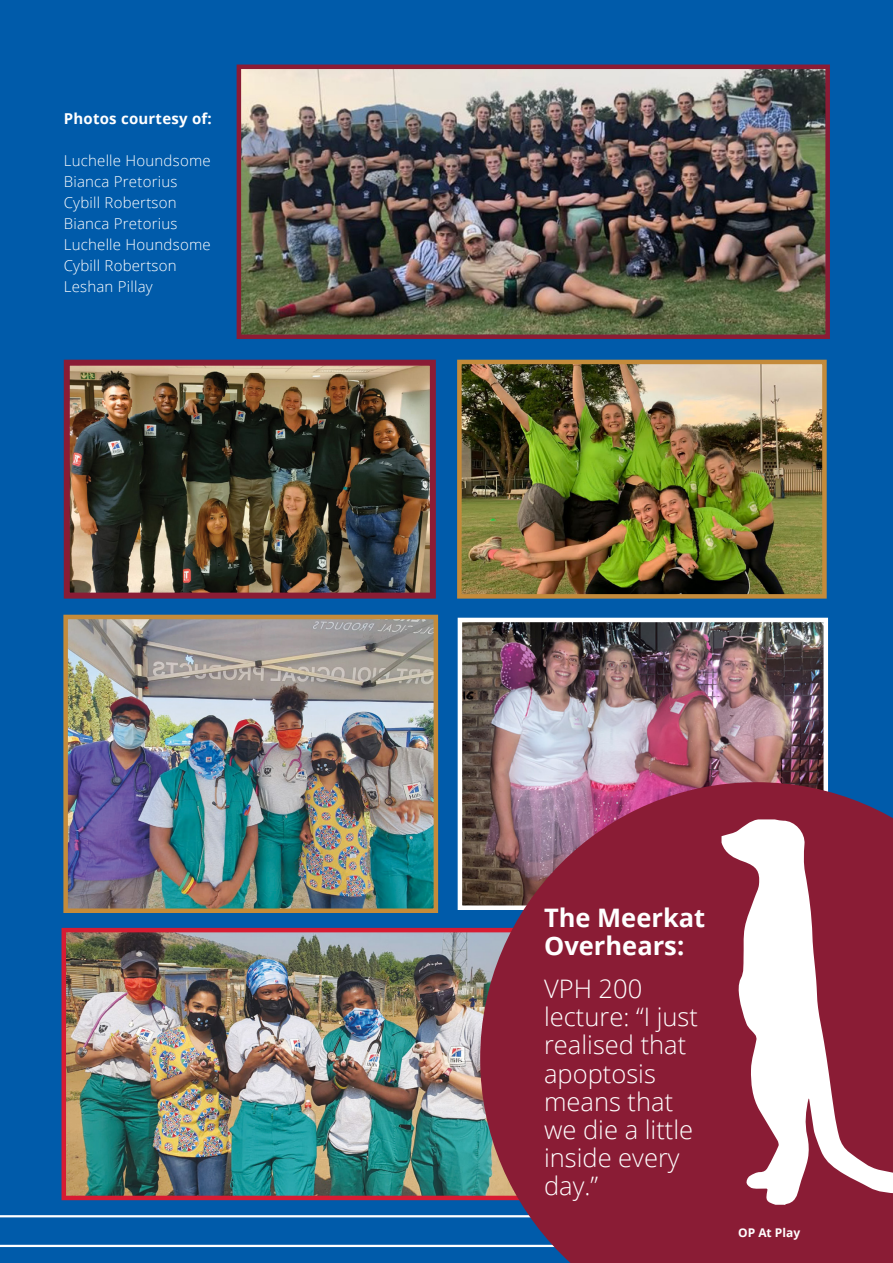
<style>
.page{position:relative;width:893px;height:1263px;background:#005baa}
.page>*{position:absolute;margin:0;border:0;box-sizing:border-box;transform-origin:0 0}
.t1{font:300 25.5px/28px "Open Sans";color:#fff}
.t2{font:700 25.5px/28px "Open Sans";color:#fff}
.t3{font:300 15px/21px "Open Sans";letter-spacing:.015em;color:#fff}
.t4{font:700 15px "Open Sans";letter-spacing:.015em;color:#fff}
.t5{font:700 12px "Open Sans";color:#fff}
</style>
<div class="page">
<img style="left:67px;top:933px;width:413px;height:262px">
<div style="left:62px;top:928px;width:473px;height:272px;border:4px solid #d71c33"></div>
<img style="left:463px;top:623px;width:360px;height:282px">
<div style="left:458px;top:618px;width:370px;height:292px;border:4px solid #fff"></div>
<img style="left:462px;top:365px;width:360px;height:229px">
<div style="left:457px;top:360px;width:370px;height:239px;border:4px solid #c48b3b"></div>
<img style="left:242px;top:70px;width:583px;height:264px">
<div style="left:237px;top:65px;width:593px;height:274px;border:4px solid #8a1c35"></div>
<img style="left:71px;top:367px;width:358px;height:225px">
<div style="left:64px;top:360px;width:372px;height:239px;border:6px solid #8a1c35"></div>
<img style="left:68px;top:620px;width:365px;height:288px">
<div style="left:63px;top:615px;width:375px;height:298px;border:4px solid #c48b3b"></div>
<hr style="left:0;top:1215px;width:893px;height:2px;background:#fff">
<hr style="left:0;top:1245px;width:893px;height:2px;background:#fff">
<svg style="left:480px;top:782px;width:413px;height:481px;background:#862a44"></svg>
<svg style="left:720px;top:817px;width:173px;height:390px;background:#b67382"></svg>
<p class="t4" style="left:64px;top:107px;width:150px">Photos courtesy of:</p>
<p class="t3" style="left:64px;top:149px;width:148px">Luchelle Houndsome<br>Bianca Pretorius<br>Cybill Robertson<br>Bianca Pretorius<br>Luchelle Houndsome<br>Cybill Robertson<br>Leshan Pillay</p>
<h1 class="t2" style="left:544px;top:903px;width:163px">The Meerkat<br>Overhears:</h1>
<h1 class="t1" style="left:544px;top:974px;width:156px">VPH 200 lecture: “I just realised that apoptosis means that we die a little inside every day.”</h1>
<p class="t5" style="left:738px;top:1224px;width:64px">OP At Play</p>
</div>
